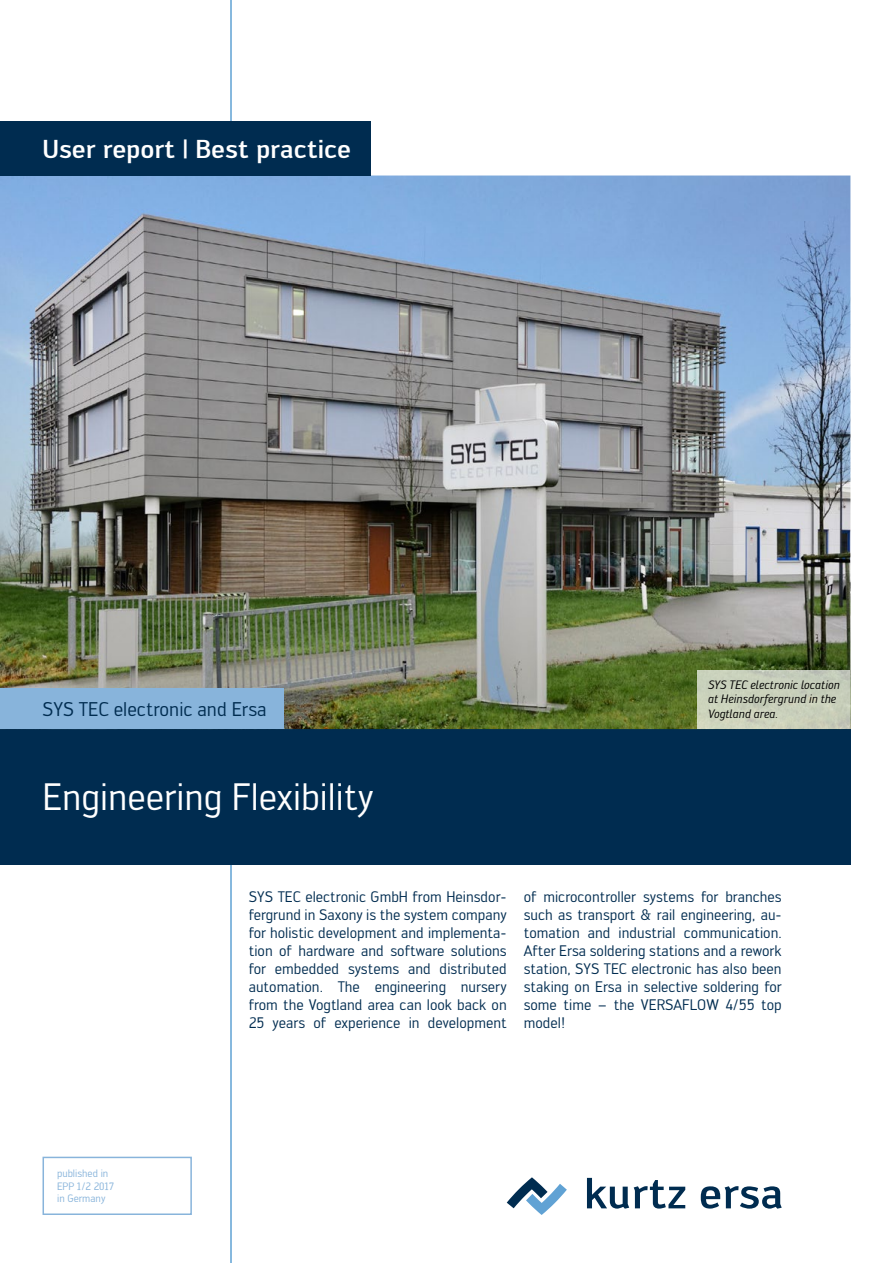
<style>
.page{position:relative;width:893px;height:1263px;background:#fff}
.page>*{position:absolute;margin:0;border:0;box-sizing:border-box;transform-origin:0 0}
.t1{font:37.5px "Engel";color:#fff}
.t2{font:500 25.5px "Engel";color:#fff}
.t3{font:19.5px "Engel";color:#002c50}
.t4{font:15px/18px "Engel";color:#002c50;text-align:justify}
.t5{font:italic 12px/14.4px "Engel";color:#000}
.t6{font:10.5px/12.6px "Engel";color:#88b4db}
</style>
<div class="page">
<hr style="left:230px;top:0;width:2px;height:1263px;background:#60a2d4">
<div style="left:0;top:729px;width:850px;height:135px;background:#002c50"></div>
<img style="left:0;top:176px;width:850px;height:553px">
<svg style="left:587px;top:1178px;width:98px;height:31px"></svg>
<svg style="left:701px;top:1186px;width:81px;height:23px"></svg>
<svg style="left:507px;top:1177px;width:60px;height:38px"></svg>
<div style="left:0;top:122px;width:370px;height:54px;background:#002c50"></div>
<div style="left:43px;top:1157px;width:149px;height:58px;border:2px solid #88b4db"></div>
<div style="left:0;top:688px;width:284px;height:41px;background:#88b4db"></div>
<div style="left:697px;top:670px;width:153px;height:58px;background:#c9d0bb"></div>
<h2 class="t2" style="left:43px;top:134px;width:310px">User report | Best practice</h2>
<h3 class="t3" style="left:43px;top:698px;width:226px">SYS TEC electronic and Ersa</h3>
<h1 class="t1" style="left:43px;top:775px;width:332px">Engineering Flexibility</h1>
<p class="t5" style="left:708px;top:678px;width:133px">SYS TEC electronic location at Heinsdorfergrund in the<br>Vogtland area.</p>
<p class="t6" style="left:57px;top:1167px;width:58px">published in<br>EPP 1/2 2017 in Germany</p>
<p class="t4" style="left:249px;top:887px;width:259px">SYS TEC electronic GmbH from Heinsdor&shy;fergrund in Saxony is the system company for holistic development and implementa&shy;tion of hardware and software solutions for embedded systems and distributed automation. The engineering nursery from the Vogtland area can look back on 25 years of experience in development</p>
<p class="t4" style="left:524px;top:887px;width:259px">of microcontroller systems for branches such as transport &amp; rail engineering, au&shy;tomation and industrial communication.<br>After Ersa soldering stations and a rework station, SYS TEC electronic has also been staking on Ersa in selective soldering for some time – the VERSAFLOW 4/55 top model!</p>
</div>
